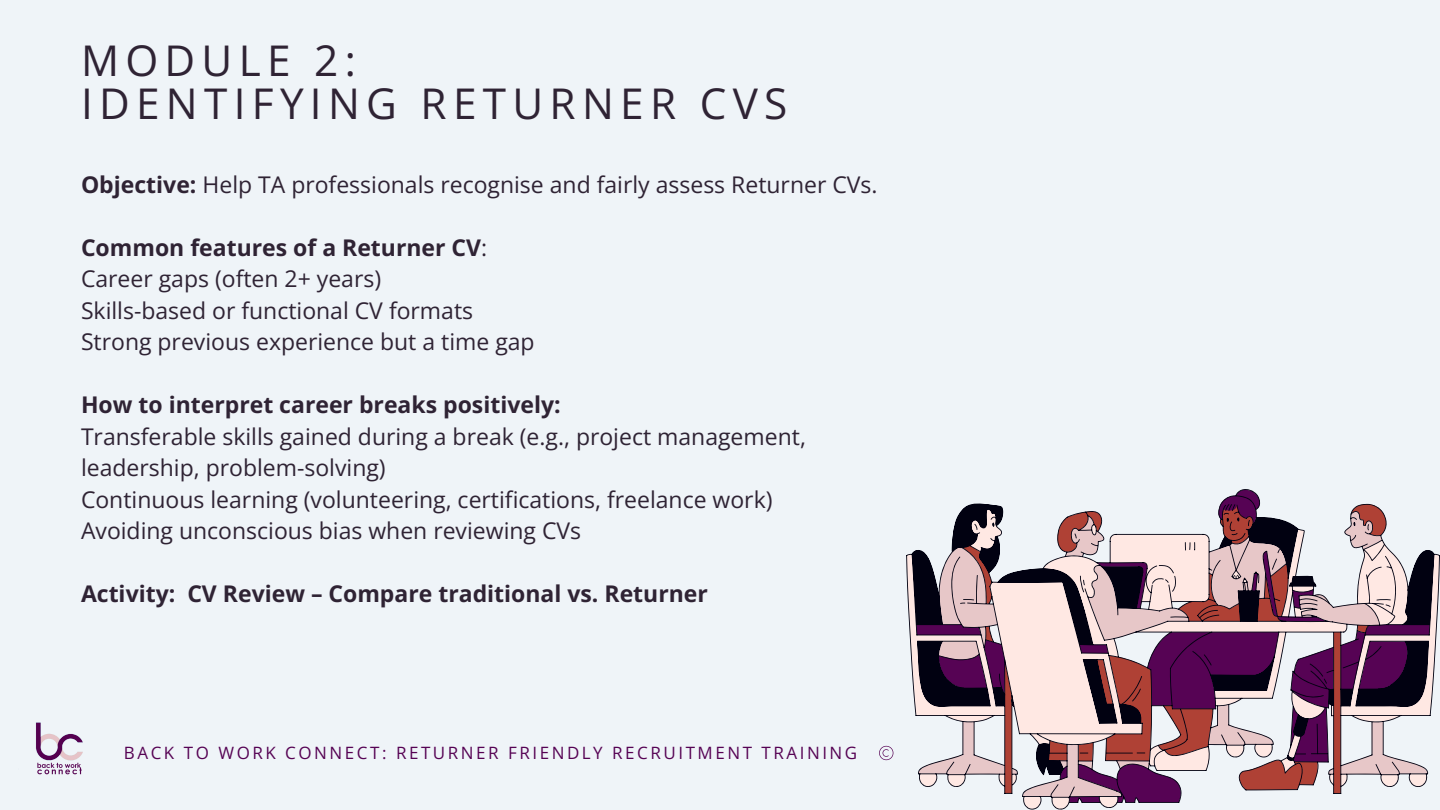
<style>
.page{position:relative;width:1440px;height:810px;background:#eff4f8}
.page>*{position:absolute;margin:0;border:0;box-sizing:border-box;transform-origin:0 0}
.t1{font:42.3px/42.8px "Open Sans";letter-spacing:.15em;color:#2f2334}
.t2{font:23px/31.5px "Open Sans";color:#2f2334}
.t3{font:700 23px "Open Sans";color:#2f2334}
.t4{font:17px "Open Sans";letter-spacing:.15em;color:#560354}
.s1{font-weight:700}
</style>
<div class="page">
<img style="left:36px;top:722px;width:47px;height:53px">
<svg style="left:906px;top:489px;width:534px;height:321px"></svg>
<svg style="left:879px;top:746px;width:14px;height:14px"></svg>
<h2 class="t1" style="left:81px;top:38px;width:708px">MODULE 2:<br>IDENTIFYING RETURNER CVS</h2>
<h1 class="t2" style="left:81px;top:168px;width:798px"><span class="s1">Objective:</span> Help TA professionals recognise and fairly assess Returner CVs.</h1>
<h3 class="t2" style="left:81px;top:231px;width:455px"><span class="s1">Common features of a Returner CV</span>:<br>Career gaps (often 2+ years)<br>Skills-based or functional CV formats Strong previous experience but a time gap</h3>
<h3 class="t2" style="left:81px;top:389px;width:726px"><span class="s1">How to interpret career breaks positively:<br></span>Transferable skills gained during a break (e.g., project management, leadership, problem-solving)<br>Continuous learning (volunteering, certifications, freelance work)<br>Avoiding unconscious bias when reviewing CVs</h3>
<h3 class="t3" style="left:81px;top:578px;width:628px">Activity: CV Review – Compare traditional vs. Returner</h3>
<p class="t4" style="left:124px;top:741px;width:735px">BACK TO WORK CONNECT: RETURNER FRIENDLY RECRUITMENT TRAINING</p>
</div>
